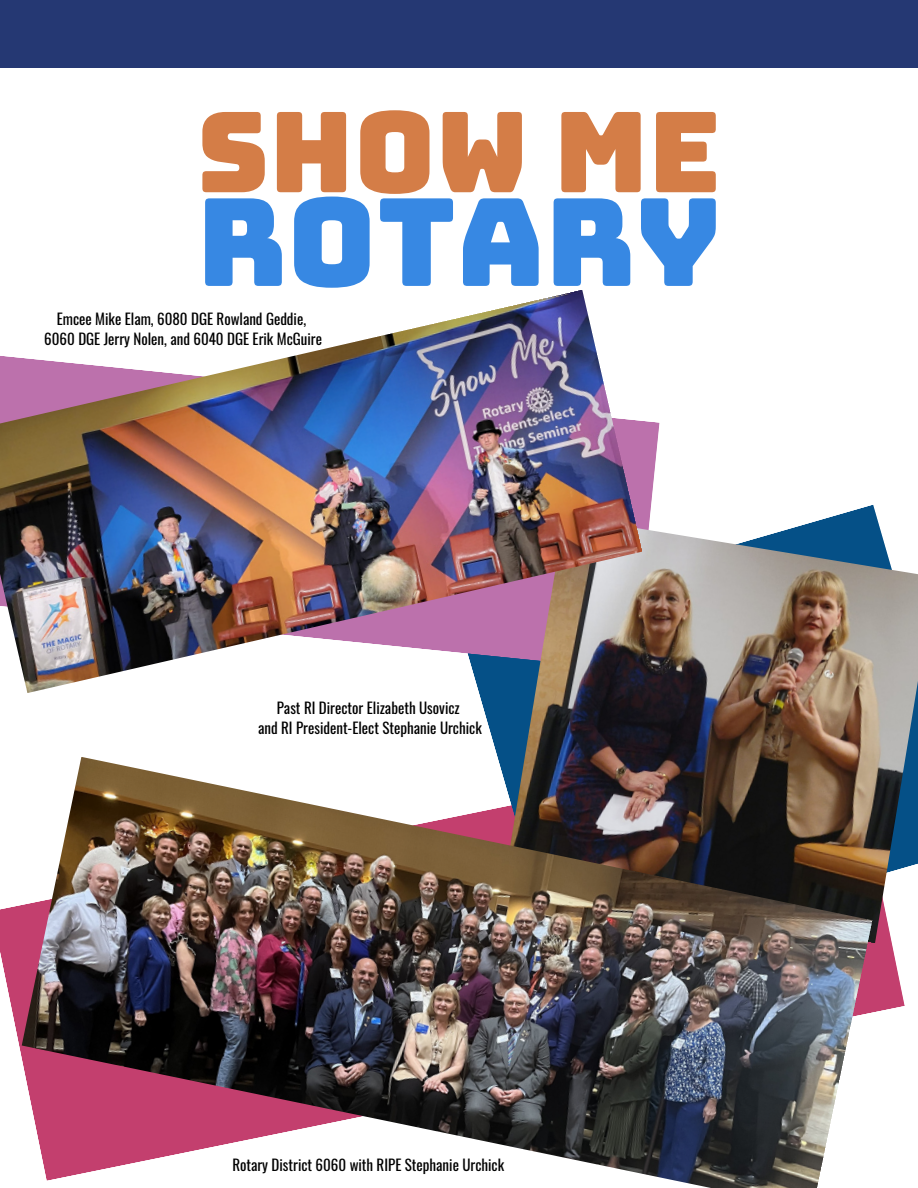
<style>
.page{position:relative;width:918px;height:1188px;background:#fff}
.page>*{position:absolute;margin:0;border:0;box-sizing:border-box;transform-origin:0 0}
.t1{font:121.65px "Bungee";color:#3788e3}
.t2{font:111.45px "Bungee";color:#d47d47}
.t3{font:15px/20.2px "Oswald";color:#000;text-align:center}
</style>
<div class="page">
<div style="left:0;top:0;width:918px;height:68px;background:#253873"></div>
<svg style="left:0;top:905px;width:905px;height:153px;fill:#c33f6e"></svg>
<svg style="left:479px;top:505px;width:426px;height:463px"></svg>
<img style="left:504px;top:516px;width:414px;height:427px">
<img style="left:22px;top:757px;width:850px;height:431px">
<img style="left:0;top:290px;width:642px;height:403px">
<h2 class="t2" style="left:197px;top:96px;width:526px">SHOW ME</h2>
<h1 class="t1" style="left:197px;top:181px;width:526px">ROTARY</h1>
<p class="t3" style="left:57px;top:308px;width:251px">Emcee Mike Elam, 6080 DGE Rowland Geddie,</p>
<p class="t3" style="left:44px;top:328px;width:279px">6060 DGE Jerry Nolen, and 6040 DGE Erik McGuire</p>
<p class="t3" style="left:258px;top:697px;width:225px">Past RI Director Elizabeth Usovicz<br>and RI President-Elect Stephanie Urchick</p>
<p class="t3" style="left:232px;top:1154px;width:273px">Rotary District 6060 with RIPE Stephanie Urchick</p>
</div>
